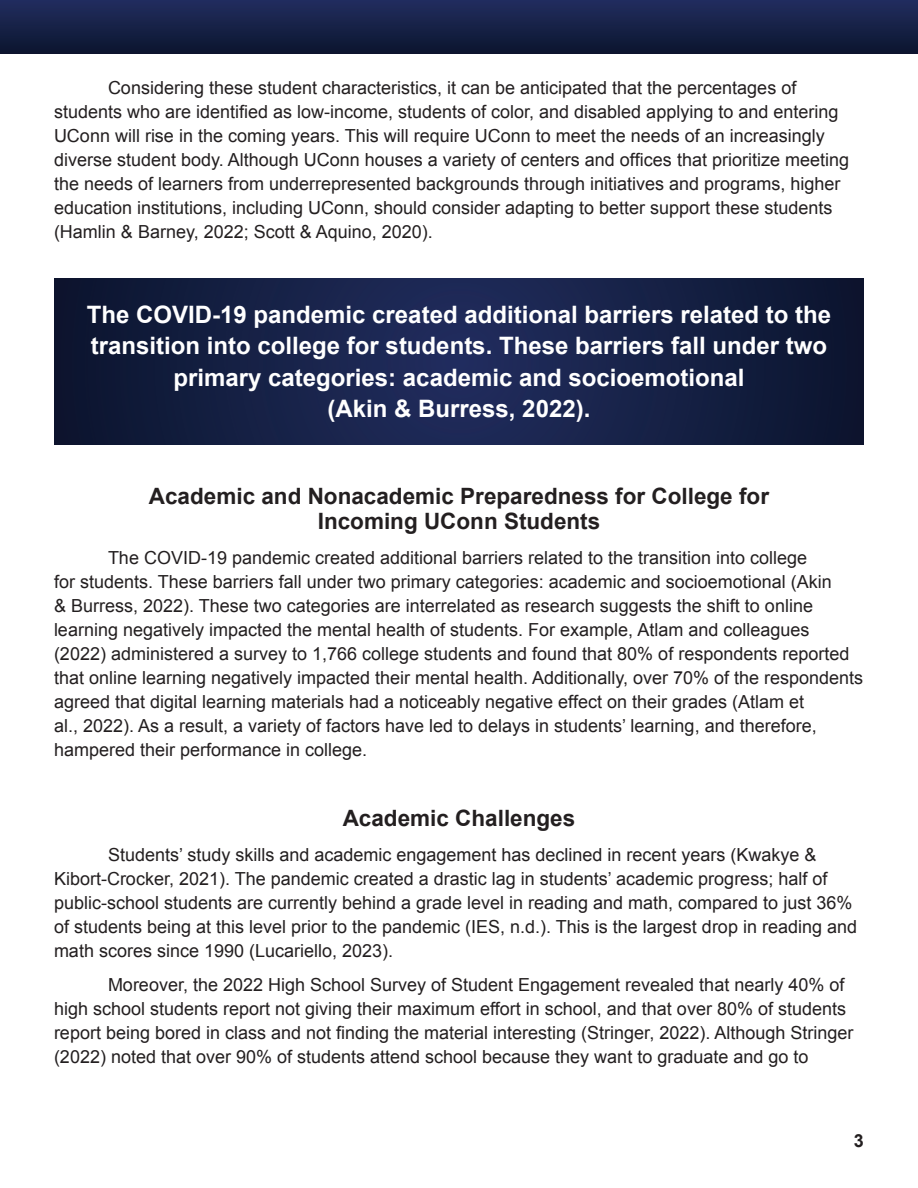
<style>
.page{position:relative;width:918px;height:1188px;background:#fff}
.page>*{position:absolute;margin:0;border:0;box-sizing:border-box;transform-origin:0 0}
.t1{font:700 24px/31.5px "Arial";color:#fff;text-align:center}
.t2{font:700 22.5px/25.5px "Arial";color:#231f20;text-align:center}
.t3{font:18px/24px "Arial";color:#231f20}
.t4{font:700 18px "Arial";color:#231f20}
</style>
<div class="page">
<div style="left:0;top:0;width:918px;height:54px;background:linear-gradient(to bottom,#212d5f,#0c152f)"></div>
<svg style="left:54px;top:279px;width:810px;height:165px;background:#152045"></svg>
<p class="t3" style="left:54px;top:76px;width:797px;text-indent:54px">Considering these student characteristics, it can be anticipated that the percentages of students who are identified as low-income, students of color, and disabled applying to and entering UConn will rise in the coming years. This will require UConn to meet the needs of an increasingly diverse student body. Although UConn houses a variety of centers and offices that prioritize meeting the needs of learners from underrepresented backgrounds through initiatives and programs, higher education institutions, including UConn, should consider adapting to better support these students (Hamlin &amp; Barney, 2022; Scott &amp; Aquino, 2020).</p>
<h3 class="t1" style="left:87px;top:300px;width:746px">The COVID-19 pandemic created additional barriers related to the transition into college for students. These barriers fall under two primary categories: academic and socioemotional<br>(Akin &amp; Burress, 2022).</h3>
<p class="t2" style="left:149px;top:484px;width:622px">Academic and Nonacademic Preparedness for College for<br>Incoming UConn Students</p>
<p class="t3" style="left:54px;top:546px;width:811px;text-indent:54px">The COVID-19 pandemic created additional barriers related to the transition into college<br>for students. These barriers fall under two primary categories: academic and socioemotional (Akin<br>&amp; Burress, 2022). These two categories are interrelated as research suggests the shift to online learning negatively impacted the mental health of students. For example, Atlam and colleagues (2022) administered a survey to 1,766 college students and found that 80% of respondents reported that online learning negatively impacted their mental health. Additionally, over 70% of the respondents agreed that digital learning materials had a noticeably negative effect on their grades (Atlam et<br>al., 2022). As a result, a variety of factors have led to delays in students’ learning, and therefore, hampered their performance in college.</p>
<p class="t2" style="left:343px;top:806px;width:234px">Academic Challenges</p>
<p class="t3" style="left:54px;top:842px;width:805px;text-indent:54px">Students’ study skills and academic engagement has declined in recent years (Kwakye &amp; Kibort-Crocker, 2021). The pandemic created a drastic lag in students’ academic progress; half of public-school students are currently behind a grade level in reading and math, compared to just 36% of students being at this level prior to the pandemic (IES, n.d.). This is the largest drop in reading and math scores since 1990 (Lucariello, 2023).</p>
<p class="t3" style="left:54px;top:973px;width:801px;text-indent:54px">Moreover, the 2022 High School Survey of Student Engagement revealed that nearly 40% of high school students report not giving their maximum effort in school, and that over 80% of students report being bored in class and not finding the material interesting (Stringer, 2022). Although Stringer (2022) noted that over 90% of students attend school because they want to graduate and go to</p>
<p class="t4" style="left:854px;top:1129px;width:12px">3</p>
</div>
